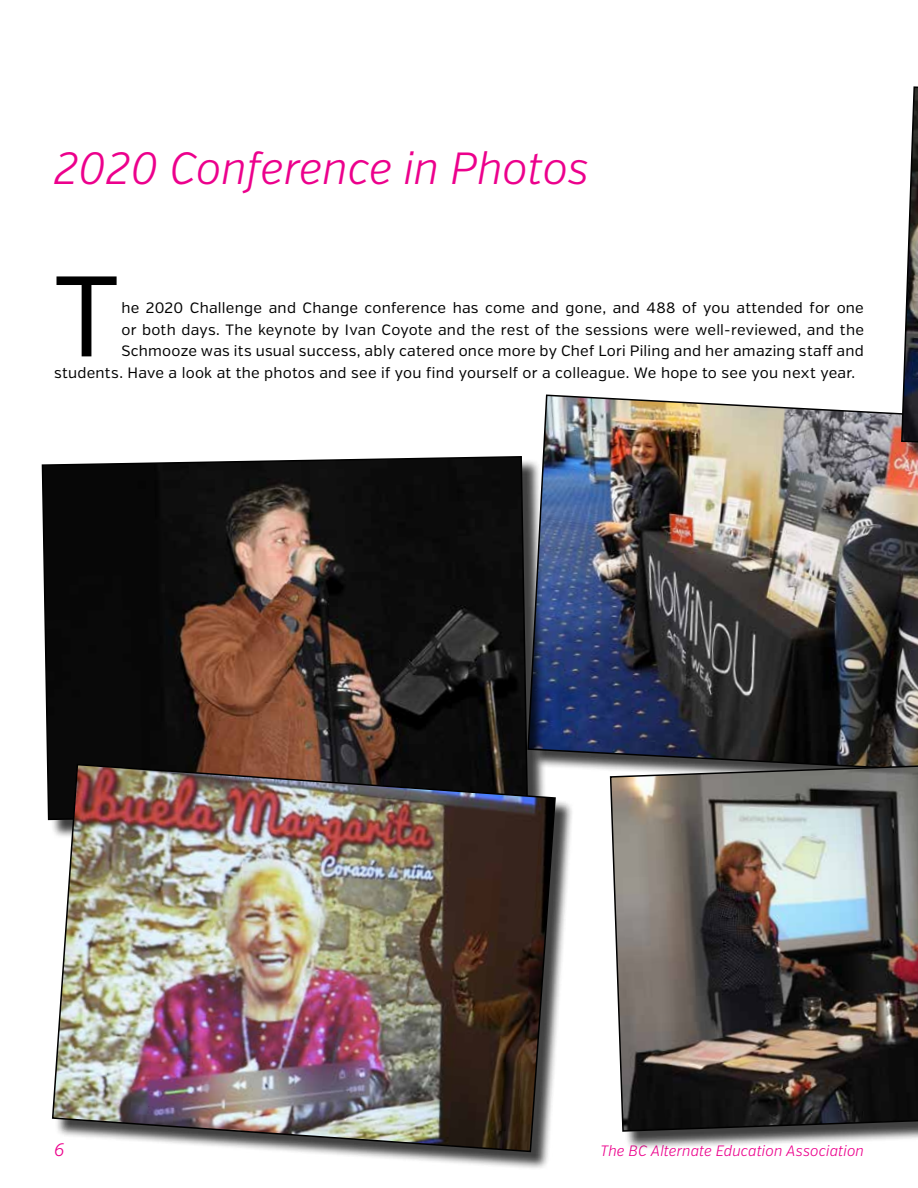
<style>
.page{position:relative;width:918px;height:1188px;background:#fff}
.page>*{position:absolute;margin:0;border:0;box-sizing:border-box;transform-origin:0 0}
.t1{font:114.15px "Verb";color:#000}
.t2{font:italic 300 45px "Verb Cond";color:#ec008c}
.t3{font:italic 300 18px "Verb Cond";color:#ec008c}
.t4{font:15px "Verb";letter-spacing:.015em;color:#000}
.t5{font:italic 300 15px "Verb Cond";letter-spacing:.005em;color:#ec008c}
</style>
<div class="page">
<img style="left:542px;top:394px;width:376px;height:376px">
<div style="left:44px;top:459px;width:503px;height:379px;background:#000;opacity:.75"></div>
<svg style="left:41px;top:456px;width:488px;height:365px;background:#2f2520"></svg>
<div style="left:904px;top:89px;width:14px;height:388px;background:#000;opacity:.75"></div>
<img style="left:900px;top:86px;width:18px;height:374px">
<div style="left:55px;top:767px;width:519px;height:404px;background:#000;opacity:.75"></div>
<img style="left:51px;top:763px;width:506px;height:390px">
<div style="left:613px;top:762px;width:305px;height:388px;background:#000;opacity:.75"></div>
<img style="left:609px;top:759px;width:309px;height:374px">
<h2 class="t2" style="left:54px;top:141px;width:537px">2020 Conference in Photos</h2>
<h1 class="t1" style="left:54px;top:248px;width:67px">T</h1>
<p class="t4" style="left:121px;top:299px;width:744px">he 2020 Challenge and Change conference has come and gone, and 488 of you attended for one</p>
<p class="t4" style="left:121px;top:321px;width:744px">or both days. The keynote by Ivan Coyote and the rest of the sessions were well-reviewed, and the</p>
<p class="t4" style="left:121px;top:342px;width:744px">Schmooze was its usual success, ably catered once more by Chef Lori Piling and her amazing staff and</p>
<p class="t4" style="left:54px;top:364px;width:803px">students. Have a look at the photos and see if you find yourself or a colleague. We hope to see you next year.</p>
<p class="t3" style="left:54px;top:1139px;width:12px">6</p>
<p class="t5" style="left:600px;top:1141px;width:265px">The BC Alternate Education Association</p>
</div>
